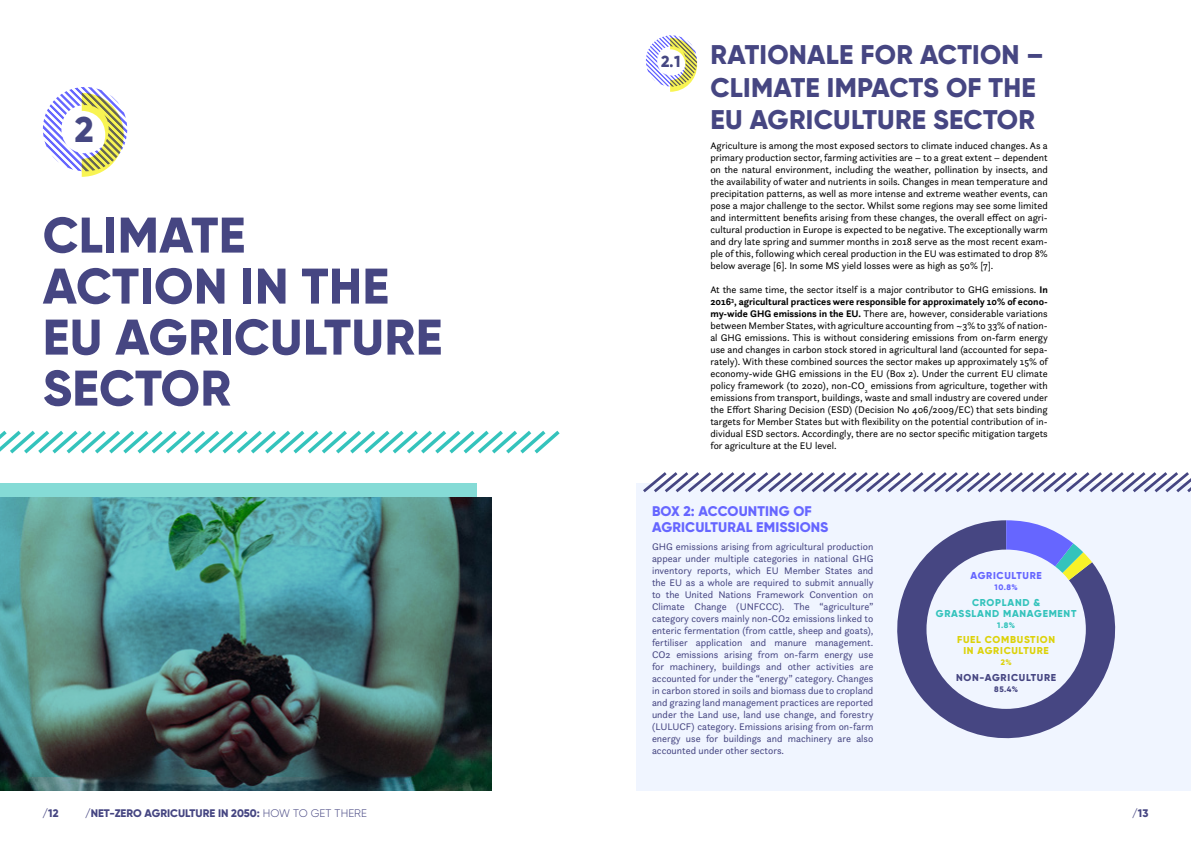
<style>
.page{position:relative;width:1191px;height:842px;background:#fff}
.page>*{position:absolute;margin:0;border:0;box-sizing:border-box;transform-origin:0 0}
.t1{font:800 50px/51px "Gilroy";letter-spacing:.01em;color:#464682}
.t2{font:800 35.7px "Gilroy";color:#454782}
.t3{font:800 27px/32.4px "Gilroy";letter-spacing:.01em;color:#464682}
.t4{font:800 14px/16.8px "Gilroy";letter-spacing:.01em;color:#66f}
.t5{font:800 11px "Gilroy";color:#464682}
.t6{font:10px/12px "Questa Sans";color:#000;text-align:justify}
.t7{font:10px/12px "Questa Sans";color:#464682;text-align:justify}
.t8{font:800 10px/11px "Gilroy";letter-spacing:.07em;color:#34c3bc;text-align:center}
.t9{font:800 10px/11px "Gilroy";letter-spacing:.07em;color:#dcd20a;text-align:center}
.t10{font:800 10px "Gilroy";letter-spacing:.07em;color:#464682}
.t11{font:800 10px "Gilroy";letter-spacing:.07em;color:#66f}
.t12{font:800 8px "Gilroy";color:#66f}
.t13{font:800 8px "Gilroy";color:#464682}
.t14{font:800 8px "Gilroy";color:#34c3bc}
.t15{font:800 8px "Gilroy";color:#dcd20a}
.s1{font-weight:700}
.s2{font-weight:300}
</style>
<div class="page">
<div style="left:636px;top:483px;width:555px;height:308px;background:#f0f5ff"></div>
<svg style="left:643px;top:472px;width:548px;height:21px"></svg>
<svg style="left:43px;top:87px;width:84px;height:90px"></svg>
<svg style="left:0;top:430px;width:560px;height:24px"></svg>
<img style="left:0;top:497px;width:492px;height:294px">
<svg style="left:646px;top:35px;width:51px;height:57px"></svg>
<svg style="left:897px;top:520px;width:219px;height:219px"></svg>
<svg style="left:1006px;top:520px;width:86px;height:60px"></svg>
<img style="left:0;top:483px;width:477px;height:294px">
<h2 class="t2" style="left:75px;top:107px;width:21px">2</h2>
<h1 class="t1" style="left:43px;top:209px;width:401px">CLIMATE<br>ACTION IN THE<br>EU AGRICULTURE<br>SECTOR</h1>
<h3 class="t3" style="left:710px;top:39px;width:335px;text-indent:-49px"><sub>2.1</sub> RATIONALE FOR ACTION –<br>CLIMATE IMPACTS OF THE<br>EU AGRICULTURE SECTOR</h3>
<p class="t6" style="left:710px;top:140px;width:339px">Agriculture is among the most exposed sectors to climate induced changes. As a primary production sector, farming activities are – to a great extent – dependent on the natural environment, including the weather, pollination by insects, and the availability of water and nutrients in soils. Changes in mean temperature and precipitation patterns, as well as more intense and extreme weather events, can pose a major challenge to the sector. Whilst some regions may see some limited and intermittent benefits arising from these changes, the overall effect on agri&shy;cultural production in Europe is expected to be negative. The exceptionally warm and dry late spring and summer months in 2018 serve as the most recent exam&shy;ple of this, following which cereal production in the EU was estimated to drop 8% below average [6]. In some MS yield losses were as high as 50% [7].</p>
<p class="t6" style="left:710px;top:284px;width:339px">At the same time, the sector itself is a major contributor to GHG emissions. <span class="s1">In 2016</span><sup>3</sup><span class="s1">, agricultural practices were responsible for approximately 10% of econo&shy;my-wide GHG emissions in the EU.</span> There are, however, considerable variations between Member States, with agriculture accounting from ~3% to 33% of nation&shy;al GHG emissions. This is without considering emissions from on-farm energy use and changes in carbon stock stored in agricultural land (accounted for sepa&shy;rately). With these combined sources the sector makes up approximately 15% of economy-wide GHG emissions in the EU (Box 2). Under the current EU climate policy framework (to 2020), non-CO<sub>2</sub> emissions from agriculture, together with emissions from transport, buildings, waste and small industry are covered under the Effort Sharing Decision (ESD) (Decision No 406/2009/EC) that sets binding targets for Member States but with flexibility on the potential contribution of in&shy;dividual ESD sectors. Accordingly, there are no sector specific mitigation targets for agriculture at the EU level.</p>
<h3 class="t4" style="left:652px;top:502px;width:178px">BOX 2: ACCOUNTING OF<br>AGRICULTURAL EMISSIONS</h3>
<p class="t7" style="left:652px;top:540px;width:223px">GHG emissions arising from agricultural production appear under multiple categories in national GHG inventory reports, which EU Member States and the EU as a whole are required to submit annually to the United Nations Framework Convention on Climate Change (UNFCCC). The “agriculture” category covers mainly non-CO2 emissions linked to enteric fermentation (from cattle, sheep and goats), fertiliser application and manure management.<br>CO2 emissions arising from on-farm energy use for machinery, buildings and other activities are accounted for under the “energy” category. Changes in carbon stored in soils and biomass due to cropland and grazing land management practices are reported under the Land use, land use change, and forestry (LULUCF) category. Emissions arising from on-farm energy use for buildings and machinery are also accounted under other sectors.</p>
<p class="t11" style="left:970px;top:569px;width:73px">AGRICULTURE</p>
<p class="t12" style="left:994px;top:582px;width:25px">10.8%</p>
<p class="t8" style="left:936px;top:597px;width:142px">CROPLAND &amp;<br>GRASSLAND MANAGEMENT</p>
<p class="t14" style="left:997px;top:620px;width:19px">1.8%</p>
<p class="t9" style="left:957px;top:634px;width:99px">FUEL COMBUSTION<br>IN AGRICULTURE</p>
<p class="t15" style="left:1000px;top:658px;width:13px">2%</p>
<p class="t10" style="left:956px;top:671px;width:102px">NON-AGRICULTURE</p>
<p class="t13" style="left:994px;top:684px;width:25px">85.4%</p>
<p class="t5" style="left:43px;top:806px;width:18px">/12</p>
<p class="t5" style="left:85px;top:806px;width:283px">/NET-ZERO AGRICULTURE IN 2050: <span class="s2">HOW TO GET THERE</span></p>
<p class="t5" style="left:1132px;top:806px;width:18px">/13</p>
</div>
